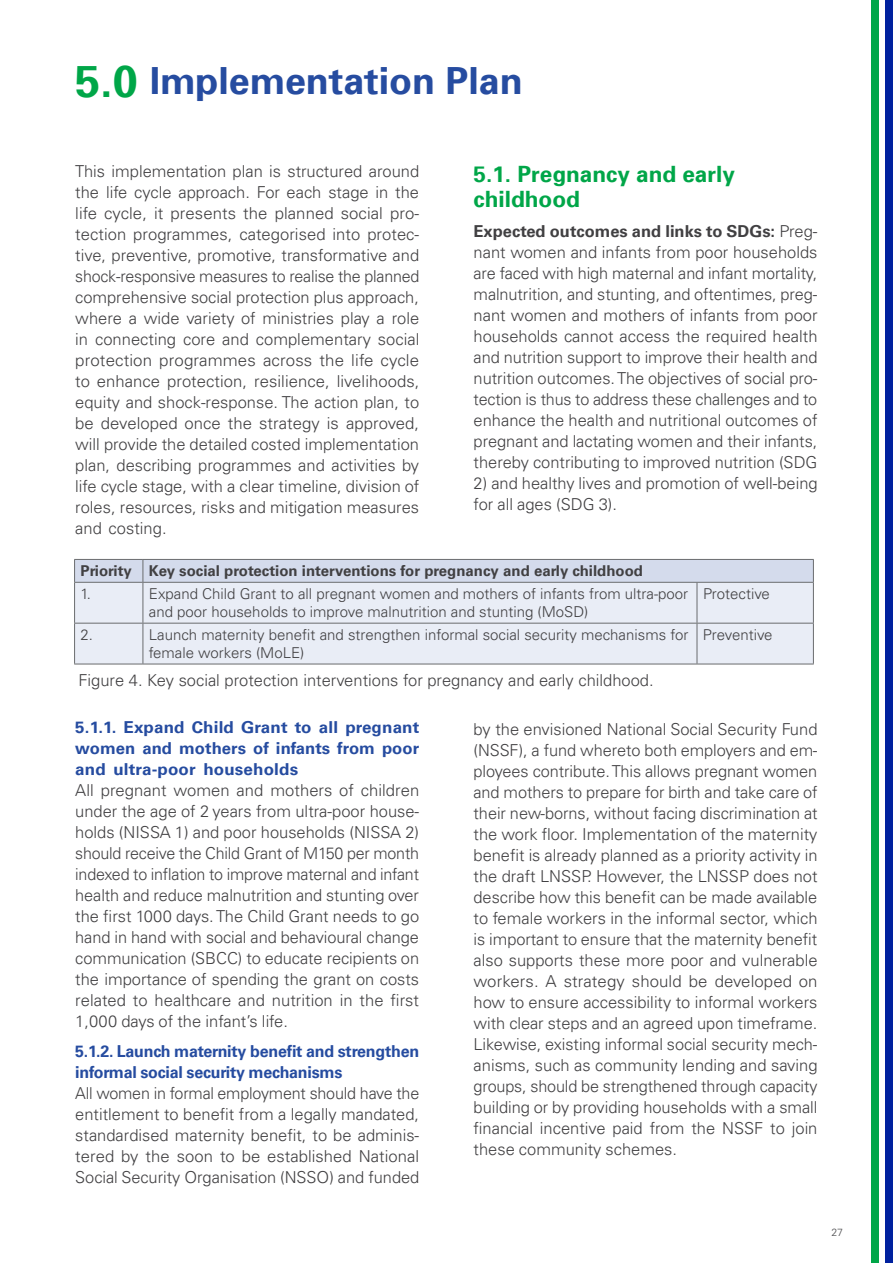
<style>
.page{position:relative;width:893px;height:1263px;background:#fff}
.page>*{position:absolute;margin:0;border:0;box-sizing:border-box;transform-origin:0 0}
.t1{font:700 37.5px "Univers 65";color:#264ca0}
.t2{font:700 22.5px/25.5px "Univers 65";color:#00a648}
.t3{font:300 16.5px/21px "Univers LT Pro 45";color:#414042;text-align:justify}
.t4{font:700 16.5px/21px "Univers LT Pro 65";letter-spacing:-.015em;color:#264ca0;text-align:justify}
.t5{font:700 16.5px "Univers LT Pro 65";color:#414042}
.t6{font:300 15px/18px "Univers LT Pro 45";color:#414042}
.t7{font:700 15px "Univers LT Pro 65";color:#414042}
.t8{font:300 10.5px "Univers LT Pro 45";color:#4d4d4f}
.s1{font-size:45px;color:#00a648}
.s2{font-family:"Univers LT Pro 45";font-weight:300}
</style>
<div class="page">
<div style="left:871px;top:0;width:7px;height:1263px;background:#00a648"></div>
<div style="left:886px;top:0;width:7px;height:1263px;background:#00219e"></div>
<div style="left:75px;top:583px;width:738px;height:81px;background:#e9edf6"></div>
<hr style="left:74px;top:582px;width:69px;height:1px;background:#6a6c6e">
<hr style="left:143px;top:582px;width:554px;height:1px;background:#6a6c6e">
<hr style="left:143px;top:583px;width:1px;height:40px;background:#6a6c6e">
<hr style="left:697px;top:582px;width:117px;height:1px;background:#6a6c6e">
<hr style="left:697px;top:583px;width:1px;height:40px;background:#6a6c6e">
<hr style="left:74px;top:623px;width:69px;height:1px;background:#6a6c6e">
<hr style="left:143px;top:623px;width:554px;height:1px;background:#6a6c6e">
<hr style="left:143px;top:623px;width:1px;height:41px;background:#6a6c6e">
<hr style="left:697px;top:623px;width:117px;height:1px;background:#6a6c6e">
<hr style="left:697px;top:623px;width:1px;height:41px;background:#6a6c6e">
<svg style="left:74px;top:559px;width:740px;height:23px;background:#cdd4e4"></svg>
<hr style="left:74px;top:583px;width:1px;height:40px;background:#6a6c6e">
<hr style="left:74px;top:623px;width:1px;height:41px;background:#6a6c6e">
<hr style="left:813px;top:583px;width:1px;height:40px;background:#6a6c6e">
<hr style="left:813px;top:623px;width:1px;height:41px;background:#6a6c6e">
<hr style="left:74px;top:664px;width:69px;height:1px;background:#6a6c6e">
<hr style="left:143px;top:664px;width:554px;height:1px;background:#6a6c6e">
<hr style="left:697px;top:664px;width:117px;height:1px;background:#6a6c6e">
<h1 class="t1" style="left:75px;top:56px;width:449px"><span class="s1">5.0</span> Implementation Plan</h1>
<p class="t3" style="left:75px;top:160px;width:346px">This implementation plan is structured around the life cycle approach. For each stage in the life cycle, it presents the planned social pro&shy;tection programmes, categorised into protec&shy;tive, preventive, promotive, transformative and shock-responsive measures to realise the planned comprehensive social protection plus approach, where a wide variety of ministries play a role in connecting core and complementary social protection programmes across the life cycle to enhance protection, resilience, livelihoods, equity and shock-response. The action plan, to be developed once the strategy is approved, will provide the detailed costed implementation plan, describing programmes and activities by life cycle stage, with a clear timeline, division of roles, resources, risks and mitigation measures and costing.</p>
<h2 class="t2" style="left:474px;top:160px;width:263px">5.1. Pregnancy and early childhood</h2>
<p class="t5" style="left:474px;top:220px;width:345px">Expected outcomes and links to SDGs: <span class="s2">Preg-</span></p>
<p class="t3" style="left:474px;top:241px;width:345px">nant women and infants from poor households are faced with high maternal and infant mortality, malnutrition, and stunting, and oftentimes, preg&shy;nant women and mothers of infants from poor households cannot access the required health and nutrition support to improve their health and nutrition outcomes. The objectives of social pro&shy;tection is thus to address these challenges and to enhance the health and nutritional outcomes of pregnant and lactating women and their infants, thereby contributing to improved nutrition (SDG</p>
<p class="t3" style="left:474px;top:472px;width:346px">2) and healthy lives and promotion of well-being for all ages (SDG 3).</p>
<p class="t7" style="left:81px;top:560px;width:564px">Priority Key social protection interventions for pregnancy and early childhood</p>
<p class="t6" style="left:81px;top:584px;width:12px">1.</p>
<p class="t6" style="left:149px;top:584px;width:541px">Expand Child Grant to all pregnant women and mothers of infants from ultra-poor and poor households to improve malnutrition and stunting (MoSD)</p>
<p class="t6" style="left:703px;top:584px;width:68px">Protective</p>
<p class="t6" style="left:81px;top:625px;width:14px">2.</p>
<p class="t6" style="left:149px;top:625px;width:541px">Launch maternity benefit and strengthen informal social security mechanisms for female workers (MoLE)</p>
<p class="t6" style="left:703px;top:625px;width:71px">Preventive</p>
<p class="t3" style="left:78px;top:669px;width:577px">Figure 4. Key social protection interventions for pregnancy and early childhood.</p>
<p class="t4" style="left:75px;top:715px;width:346px">5.1.1. Expand Child Grant to all pregnant women and mothers of infants from poor and ultra-poor households</p>
<p class="t3" style="left:75px;top:779px;width:345px">All pregnant women and mothers of children under the age of 2 years from ultra-poor house&shy;holds (NISSA 1) and poor households (NISSA 2) should receive the Child Grant of M150 per month indexed to inflation to improve maternal and infant health and reduce malnutrition and stunting over the first 1000 days. The Child Grant needs to go hand in hand with social and behavioural change communication (SBCC) to educate recipients on the importance of spending the grant on costs related to healthcare and nutrition in the first 1,000 days of the infant’s life.</p>
<p class="t4" style="left:75px;top:1039px;width:345px">5.1.2. Launch maternity benefit and strengthen informal social security mechanisms</p>
<p class="t3" style="left:75px;top:1082px;width:346px">All women in formal employment should have the entitlement to benefit from a legally mandated, standardised maternity benefit, to be adminis&shy;tered by the soon to be established National Social Security Organisation (NSSO) and funded</p>
<p class="t3" style="left:474px;top:718px;width:346px">by the envisioned National Social Security Fund (NSSF), a fund whereto both employers and em&shy;ployees contribute. This allows pregnant women and mothers to prepare for birth and take care of their new-borns, without facing discrimination at the work floor. Implementation of the maternity benefit is already planned as a priority activity in the draft LNSSP. However, the LNSSP does not describe how this benefit can be made available to female workers in the informal sector, which is important to ensure that the maternity benefit also supports these more poor and vulnerable workers. A strategy should be developed on how to ensure accessibility to informal workers with clear steps and an agreed upon timeframe.<br>Likewise, existing informal social security mech&shy;anisms, such as community lending and saving groups, should be strengthened through capacity building or by providing households with a small financial incentive paid from the NSSF to join these community schemes.</p>
<p class="t8" style="left:831px;top:1225px;width:13px">27</p>
</div>
